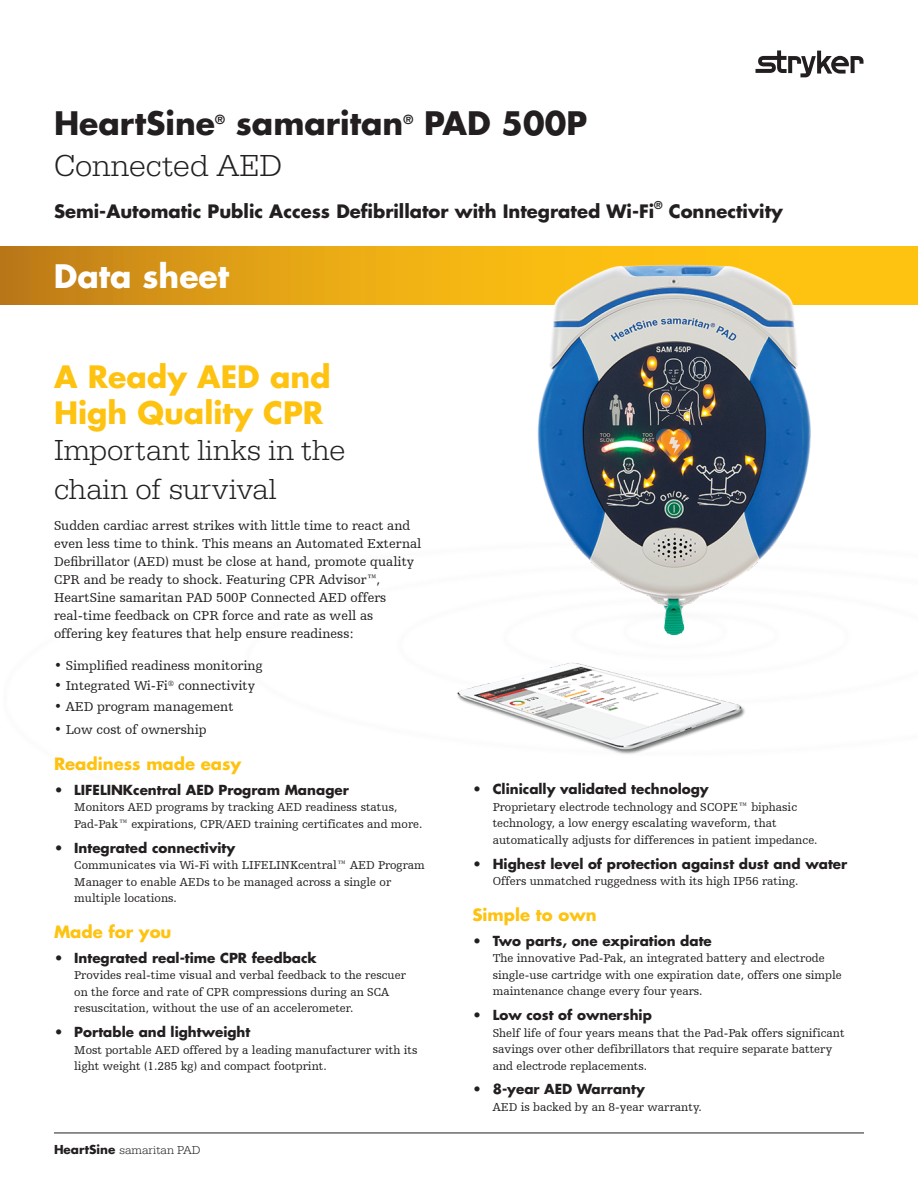
<style>
.page{position:relative;width:918px;height:1188px;background:#fff}
.page>*{position:absolute;margin:0;border:0;box-sizing:border-box;transform-origin:0 0}
.t1{font:700 31.5px "Futura Std";color:#231f20}
.t2{font:300 31.5px "Egyptienne URW";color:#231f20}
.t3{font:700 31.5px "Futura Std";color:#fff}
.t4{font:300 30px/39px "Egyptienne URW";color:#231f20}
.t5{font:700 30px/36px "Futura Std";color:#fec210}
.t6{font:700 18px "Futura Std";color:#231f20}
.BC_Header{font:700 16.5px "Futura Std";color:#fec210}
.t7{font:13.5px/18px "Humanist Slabserif 712 BT";color:#231f20}
.BC_sub-head{font:700 13.5px "Futura Std";color:#231f20}
.t8{font:700 12.3px "Futura Std";color:#231f20}
.Body_copy{font:12px/16.5px "Humanist Slabserif 712 BT";color:#231f20}
.BC_sub-head-2{font:12px/16.5px "Humanist Slabserif 712 BT";color:#231f20}
.t9{font:300 12px "Egyptienne URW";color:#231f20}
.t10{font:700 10.5px "Futura Std";color:#231f20}
.s1{font-family:"Futura Std";font-weight:700}
</style>
<div class="page">
<svg style="left:756px;top:50px;width:108px;height:27px"></svg>
<svg style="left:0;top:246px;width:918px;height:10px;background:#ebad13"></svg>
<hr style="left:54px;top:1133px;width:810px;height:1px;background:#231f20">
<img style="left:0;top:256px;width:918px;height:498px">
<p class="t1" style="left:54px;top:102px;width:163px">HeartSine</p>
<p class="t8" style="left:215px;top:111px;width:11px">®</p>
<p class="t1" style="left:236px;top:102px;width:169px">samaritan</p>
<p class="t8" style="left:403px;top:111px;width:11px">®</p>
<p class="t1" style="left:424px;top:102px;width:165px">PAD 500P</p>
<p class="t2" style="left:54px;top:147px;width:230px">Connected AED</p>
<p class="t6" style="left:54px;top:200px;width:602px">Semi-Automatic Public Access Defibrillator with Integrated Wi-Fi</p>
<p class="t10" style="left:654px;top:198px;width:10px">®</p>
<p class="t6" style="left:669px;top:200px;width:116px">Connectivity</p>
<p class="t3" style="left:54px;top:255px;width:177px">Data sheet</p>
<p class="t5" style="left:54px;top:358px;width:278px">A Ready AED and<br>High Quality CPR</p>
<p class="t4" style="left:54px;top:431px;width:293px">Important links in the chain of survival</p>
<p class="t7" style="left:54px;top:517px;width:369px">Sudden cardiac arrest strikes with little time to react and even less time to think. This means an Automated External Defibrillator (AED) must be close at hand, promote quality CPR and be ready to shock. Featuring CPR Advisor™, HeartSine samaritan PAD 500P Connected AED offers real-time feedback on CPR force and rate as well as offering key features that help ensure readiness:</p>
<p class="t7" style="left:54px;top:656px;width:210px">• Simplified readiness monitoring</p>
<p class="t7" style="left:54px;top:676px;width:203px">• Integrated Wi-Fi<sup>®</sup> connectivity</p>
<p class="t7" style="left:54px;top:697px;width:181px">• AED program management</p>
<p class="t7" style="left:54px;top:720px;width:154px">• Low cost of ownership</p>
<p class="BC_Header" style="left:54px;top:753px;width:189px">Readiness made easy</p>
<p class="BC_sub-head" style="left:54px;top:781px;width:296px">• LIFELINKcentral AED Program Manager</p>
<p class="BC_sub-head-2" style="left:74px;top:799px;width:350px">Monitors AED programs by tracking AED readiness status,<br>Pad-Pak™ expirations, CPR/AED training certificates and more.</p>
<p class="BC_sub-head" style="left:54px;top:838px;width:183px">• Integrated connectivity</p>
<p class="Body_copy" style="left:74px;top:857px;width:352px">Communicates via Wi-Fi with LIFELINKcentral™ AED Program<br>Manager to enable AEDs to be managed across a single or multiple locations.</p>
<p class="BC_Header" style="left:54px;top:921px;width:119px">Made for you</p>
<p class="BC_sub-head" style="left:54px;top:949px;width:264px">• Integrated real-time CPR feedback</p>
<p class="Body_copy" style="left:74px;top:967px;width:333px">Provides real-time visual and verbal feedback to the rescuer on the force and rate of CPR compressions during an SCA resuscitation, without the use of an accelerometer.</p>
<p class="BC_sub-head" style="left:54px;top:1023px;width:198px">• Portable and lightweight</p>
<p class="Body_copy" style="left:74px;top:1041px;width:345px">Most portable AED offered by a leading manufacturer with its light weight (1.285 kg) and compact footprint.</p>
<p class="t9" style="left:54px;top:1143px;width:148px"><span class="s1">HeartSine</span> samaritan PAD</p>
<p class="BC_sub-head" style="left:472px;top:780px;width:238px">• Clinically validated technology</p>
<p class="Body_copy" style="left:493px;top:798px;width:326px">Proprietary electrode technology and SCOPE™ biphasic technology, a low energy escalating waveform, that automatically adjusts for differences in patient impedance.</p>
<p class="BC_sub-head" style="left:472px;top:854px;width:376px">• Highest level of protection against dust and water</p>
<p class="Body_copy" style="left:493px;top:873px;width:307px">Offers unmatched ruggedness with its high IP56 rating.</p>
<p class="BC_Header" style="left:472px;top:904px;width:126px">Simple to own</p>
<p class="BC_sub-head" style="left:472px;top:932px;width:241px">• Two parts, one expiration date</p>
<p class="Body_copy" style="left:493px;top:950px;width:350px">The innovative Pad-Pak, an integrated battery and electrode single-use cartridge with one expiration date, offers one simple maintenance change every four years.</p>
<p class="BC_sub-head" style="left:472px;top:1006px;width:181px">• Low cost of ownership</p>
<p class="Body_copy" style="left:493px;top:1024px;width:353px">Shelf life of four years means that the Pad-Pak offers significant savings over other defibrillators that require separate battery and electrode replacements.</p>
<p class="BC_sub-head" style="left:472px;top:1080px;width:174px">• 8-year AED Warranty</p>
<p class="Body_copy" style="left:493px;top:1098px;width:211px">AED is backed by an 8-year warranty.</p>
</div>
